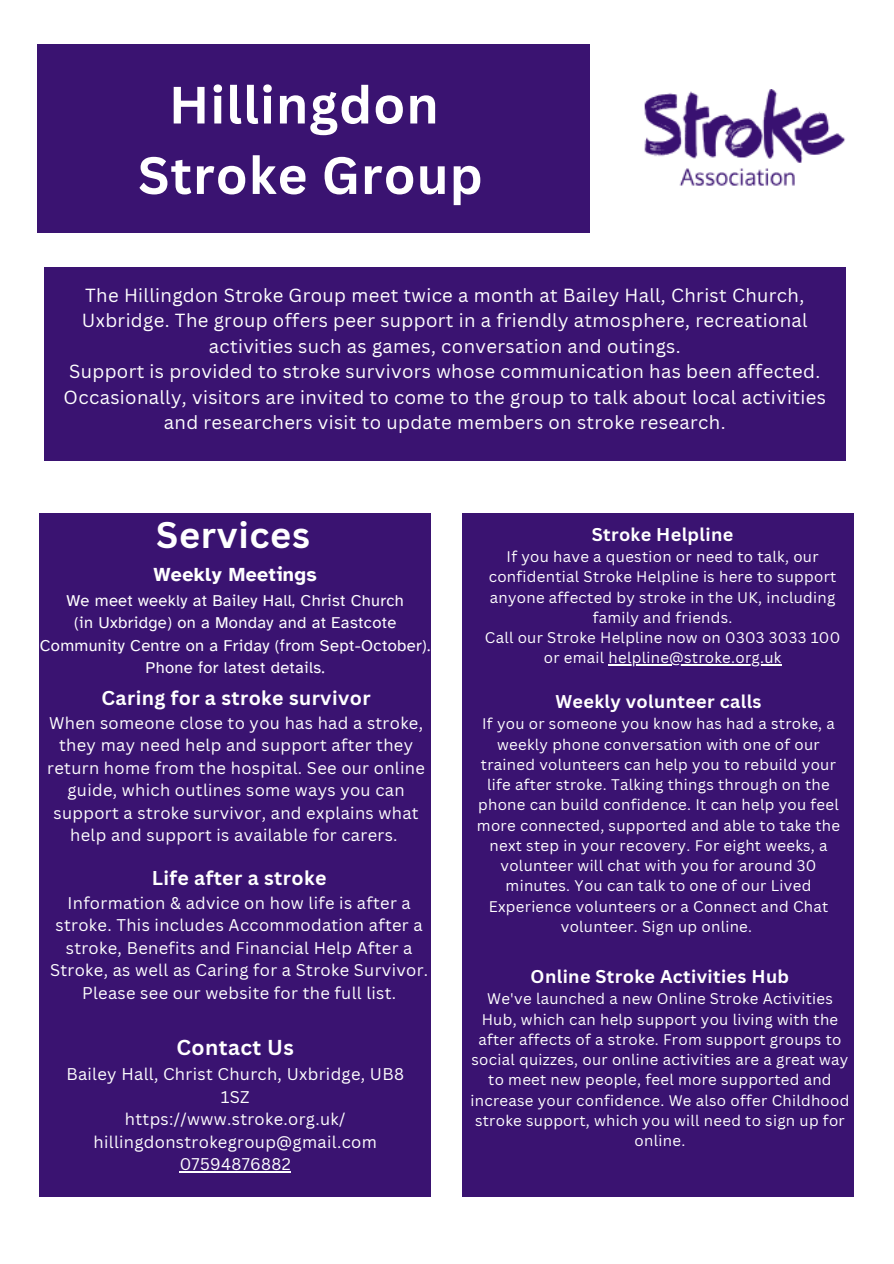
<style>
.page{position:relative;width:894px;height:1264px;background:#fff}
.page>*{position:absolute;margin:0;border:0;box-sizing:border-box;transform-origin:0 0}
.t1{font:700 51.3px/70.3px "Canva Sans";letter-spacing:.02em;color:#fff;text-align:center}
.t2{font:700 36px "Canva Sans";letter-spacing:.02em;color:#fff}
.t3{font:700 21px "Canva Sans";letter-spacing:.02em;color:#fff}
.t4{font:700 19.5px "Canva Sans";letter-spacing:.02em;color:#fff}
.t5{font:700 19.5px "Atkinson Hyperlegible";letter-spacing:.02em;color:#fff}
.t6{font:18.45px/25.5px "Canva Sans";letter-spacing:.02em;color:#fff;text-align:center}
.t7{font:700 18px "Canva Sans";letter-spacing:.02em;color:#fff}
.t8{font:16.5px/22.5px "Canva Sans";letter-spacing:.02em;color:#fff;text-align:center}
.t9{font:16.5px/22.5px "Atkinson Hyperlegible";letter-spacing:.02em;color:#fff;text-align:center}
.t10{font:15px/20.2px "Canva Sans";letter-spacing:.02em;color:#fff;text-align:center}
</style>
<div class="page">
<div style="left:44px;top:267px;width:801px;height:193px;background:#3a1371"></div>
<div style="left:39px;top:513px;width:392px;height:683px;background:#3a1371"></div>
<div style="left:462px;top:513px;width:392px;height:683px;background:#3a1371"></div>
<div style="left:37px;top:45px;width:552px;height:188px;background:#3a1371"></div>
<img style="left:644px;top:89px;width:202px;height:97px">
<hr style="left:608px;top:664px;width:173px;height:1px;background:#fff">
<hr style="left:180px;top:1171px;width:111px;height:1px;background:#fff">
<p class="t1" style="left:138px;top:68px;width:346px">Hillingdon<br>Stroke Group</p>
<h3 class="t6" style="left:64px;top:282px;width:763px">The Hillingdon Stroke Group meet twice a month at Bailey Hall, Christ Church, Uxbridge. The group offers peer support in a friendly atmosphere, recreational activities such as games, conversation and outings.<br>Support is provided to stroke survivors whose communication has been affected.<br>Occasionally, visitors are invited to come to the group to talk about local activities and researchers visit to update members on stroke research.</h3>
<p class="t2" style="left:156px;top:509px;width:155px">Services</p>
<p class="t5" style="left:153px;top:562px;width:165px">Weekly Meetings</p>
<p class="t9" style="left:40px;top:589px;width:392px">We meet weekly at Bailey Hall, Christ Church<br>(in Uxbridge) on a Monday and at Eastcote Community Centre on a Friday (from Sept-October).<br>Phone for latest details.</p>
<p class="t4" style="left:101px;top:684px;width:270px">Caring for a stroke survivor</p>
<p class="t8" style="left:47px;top:711px;width:379px">When someone close to you has had a stroke, they may need help and support after they return home from the hospital. See our online guide, which outlines some ways you can support a stroke survivor, and explains what help and support is available for carers.</p>
<p class="t4" style="left:152px;top:864px;width:176px">Life after a stroke</p>
<p class="t8" style="left:50px;top:891px;width:379px">Information &amp; advice on how life is after a stroke. This includes Accommodation after a stroke, Benefits and Financial Help After a Stroke, as well as Caring for a Stroke Survivor.<br>Please see our website for the full list.</p>
<p class="t3" style="left:176px;top:1032px;width:119px">Contact Us</p>
<p class="t8" style="left:66px;top:1062px;width:339px">Bailey Hall, Christ Church, Uxbridge, UB8<br>1SZ</p>
<p class="t8" style="left:125px;top:1107px;width:222px">https://www.stroke.org.uk/</p>
<p class="t8" style="left:94px;top:1129px;width:285px">hillingdonstrokegroup@gmail.com</p>
<p class="t8" style="left:180px;top:1152px;width:112px">07594876882</p>
<h2 class="t7" style="left:591px;top:521px;width:143px">Stroke Helpline</h2>
<p class="t10" style="left:488px;top:546px;width:349px">If you have a question or need to talk, our confidential Stroke Helpline is here to support anyone affected by stroke in the UK, including family and friends.</p>
<p class="t10" style="left:484px;top:627px;width:357px">Call our Stroke Helpline now on 0303 3033 100 or email helpline@stroke.org.uk</p>
<p class="t7" style="left:555px;top:688px;width:207px">Weekly volunteer calls</p>
<p class="t10" style="left:477px;top:713px;width:364px">If you or someone you know has had a stroke, a weekly phone conversation with one of our trained volunteers can help you to rebuild your life after stroke. Talking things through on the phone can build confidence. It can help you feel more connected, supported and able to take the next step in your recovery. For eight weeks, a volunteer will chat with you for around 30 minutes. You can talk to one of our Lived Experience volunteers or a Connect and Chat volunteer. Sign up online.</p>
<p class="t7" style="left:530px;top:963px;width:260px">Online Stroke Activities Hub</p>
<p class="t10" style="left:470px;top:988px;width:380px">We've launched a new Online Stroke Activities Hub, which can help support you living with the after affects of a stroke. From support groups to social quizzes, our online activities are a great way to meet new people, feel more supported and increase your confidence. We also offer Childhood stroke support, which you will need to sign up for online.</p>
</div>
